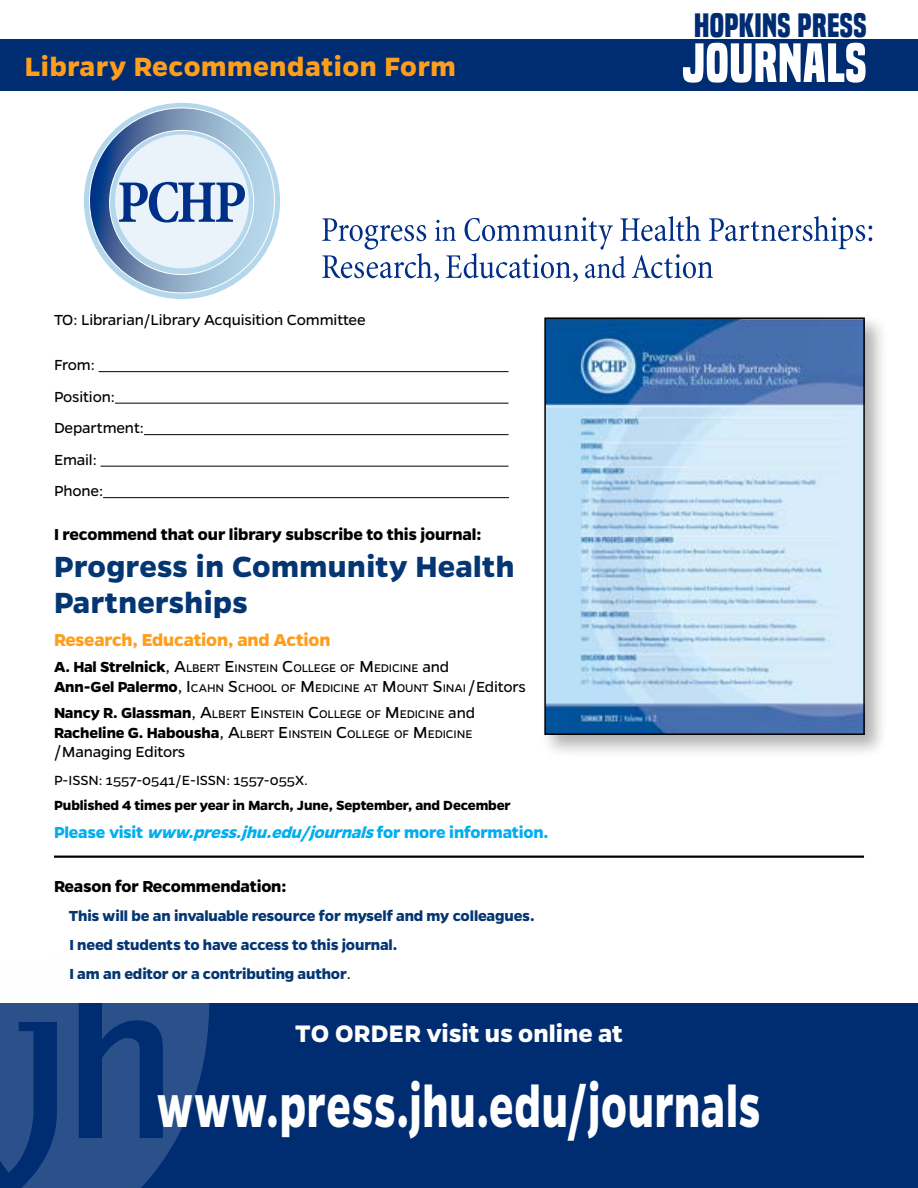
<style>
.page{position:relative;width:918px;height:1188px;background:#fff}
.page>*{position:absolute;margin:0;border:0;box-sizing:border-box;transform-origin:0 0}
.t1{font:700 65.85px "Gentona";letter-spacing:.015em;color:#fff;scale:.7 1}
.t2{font:700 51px "Built Titling Rg";letter-spacing:.015em;color:#fff}
.journal_titlt_with_s{font:700 33px/36px "Gentona";letter-spacing:.01em;color:#043673}
.t3{font:700 31.5px "Built Titling Rg";letter-spacing:.01em;color:#002d72}
.t4{font:700 30px "Gentona";letter-spacing:.02em;color:#ff9e1b}
.t5{font:700 27px "Gentona";color:#fff}
.Journal_Sub_head{font:700 19.5px "Gentona";letter-spacing:-.01em;color:#ff9e1b}
.I_reccomend{font:700 18px "Gentona";letter-spacing:-.01em;color:#000}
.t6{font:700 18px "Gentona";letter-spacing:-.01em;color:#00aeef}
.t7{font:700 16.5px/29.2px "Gentona";letter-spacing:-.01em;color:#043673}
.To-From{font:16.5px/31.5px "Gentona";letter-spacing:-.01em;color:#000}
.Editor_Block{font:16.5px "Gentona";letter-spacing:-.01em;color:#000}
.Frequency{font:700 15px "Gentona";letter-spacing:-.01em;color:#000}
.Frequency_Volume_Iss{font:15px "Gentona";color:#000}
.Editor_Block-2{font:12.6px/19.5px "Gentona";letter-spacing:-.015em;color:#000}
.s1{font-weight:700;font-size:16.5px}
.s2{font-size:18px}
.s3{font-size:16.5px}
.s4{font-style:italic}
.s5{font-weight:400;color:#000}
</style>
<div class="page">
<div style="left:0;top:39px;width:918px;height:52px;background:#002d72"></div>
<div style="left:0;top:1003px;width:918px;height:185px;background:#002d72"></div>
<svg style="left:0;top:1003px;width:209px;height:185px;fill:#2c518a"></svg>
<div style="left:540px;top:313px;width:348px;height:446px;background:#000;opacity:.31"></div>
<img style="left:547px;top:320px;width:315px;height:412px">
<div style="left:544px;top:317px;width:321px;height:418px;border:2px solid #000"></div>
<svg style="left:83px;top:102px;width:197px;height:197px"></svg>
<svg style="left:322px;top:216px;width:550px;height:66px"></svg>
<hr style="left:54px;top:856px;width:810px;height:2px;background:#000">
<hr style="left:99px;top:371px;width:409px;height:1px;background:#000">
<hr style="left:115px;top:403px;width:393px;height:1px;background:#000">
<hr style="left:144px;top:434px;width:364px;height:1px;background:#000">
<hr style="left:100px;top:466px;width:409px;height:1px;background:#000">
<hr style="left:103px;top:497px;width:406px;height:1px;background:#000">
<h3 class="t4" style="left:25px;top:49px;width:432px">Library Recommendation Form</h3>
<h3 class="t3" style="left:694px;top:7px;width:174px">HOPKINS PRESS</h3>
<h2 class="t2" style="left:682px;top:33px;width:186px">JOURNALS</h2>
<p class="To-From" style="left:54px;top:304px;width:313px">TO: Librarian/Library Acquisition Committee</p>
<p class="To-From" style="left:54px;top:349px;width:92px">From:<br>Position:<br>Department:<br>Email:<br>Phone:</p>
<p class="I_reccomend" style="left:54px;top:524px;width:429px">I recommend that our library subscribe to this journal:</p>
<p class="journal_titlt_with_s" style="left:54px;top:548px;width:462px">Progress in Community Health<br>Partnerships</p>
<p class="Journal_Sub_head" style="left:54px;top:629px;width:278px">Research, Education, and Action</p>
<p class="Editor_Block-2" style="left:54px;top:659px;width:473px"><span class="s1">A. Hal Strelnick</span><span class="s2">, A</span>LBERT <span class="s2">E</span> INSTEIN <span class="s2">C</span>OLLEGE OF <span class="s2">M</span>EDICINE <span class="s3">and<br></span><span class="s1">Ann-Gel Palermo</span><span class="s2">, I</span> CAHN <span class="s2">S</span>CHOOL OF <span class="s2">M</span>EDICINE AT <span class="s2">M</span>OUNT <span class="s2">S</span>INAI <span class="s2">/</span> <span class="s3">Editors</span></p>
<p class="Editor_Block-2" style="left:54px;top:704px;width:423px"><span class="s1">Nancy R. Glassman</span><span class="s2">, A</span>LBERT <span class="s2">E</span> INSTEIN <span class="s2">C</span>OLLEGE OF <span class="s2">M</span>EDICINE <span class="s3">and<br></span><span class="s1">Racheline G. Habousha</span><span class="s2">, A</span>LBERT <span class="s2">E</span> INSTEIN <span class="s2">C</span>OLLEGE OF <span class="s2">M</span>EDICINE</p>
<p class="Editor_Block" style="left:54px;top:743px;width:133px"><span class="s2">/</span> Managing Editors</p>
<p class="Frequency_Volume_Iss" style="left:54px;top:772px;width:255px">P-ISSN: 1557-0541/E-ISSN: 1557-055X.</p>
<p class="Frequency" style="left:54px;top:796px;width:458px">Published 4 times per year in March, June, September, and December</p>
<h3 class="t6" style="left:54px;top:821px;width:496px">Please visit <span class="s4">www.press.jhu.edu/journals</span>for more information.</h3>
<h3 class="I_reccomend" style="left:54px;top:875px;width:234px">Reason for Recommendation:</h3>
<h3 class="t7" style="left:69px;top:901px;width:467px">This will be an invaluable resource for myself and my colleagues.<br>I need students to have access to this journal.<br>I am an editor or a contributing author<span class="s5">.</span></h3>
<h3 class="t5" style="left:295px;top:1018px;width:329px">TO ORDER visit us online at</h3>
<h1 class="t1" style="left:157px;top:1068px;width:863px">www.press.jhu.edu/journals</h1>
</div>
